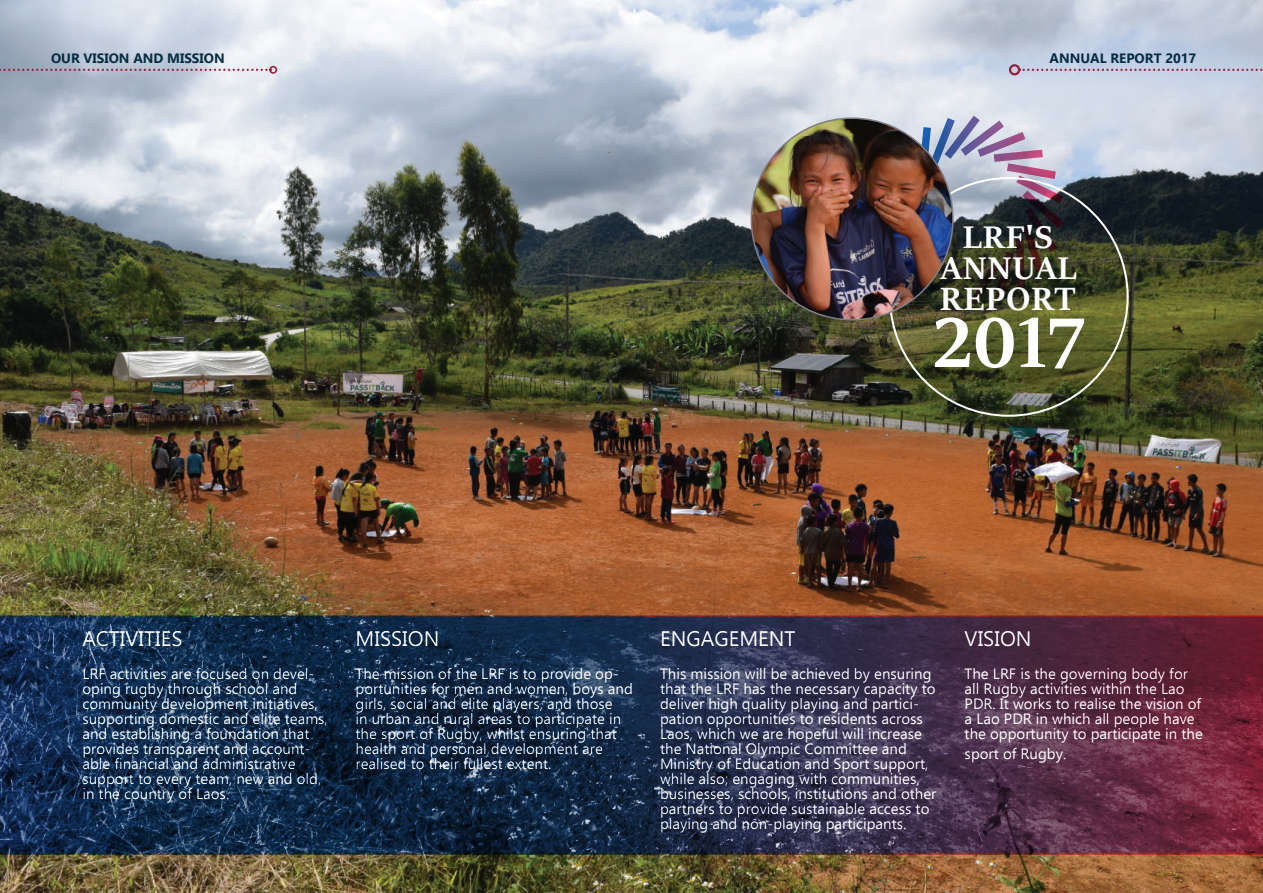
<style>
.page{position:relative;width:1263px;height:893px;background:#fff}
.page>*{position:absolute;margin:0;border:0;box-sizing:border-box;transform-origin:0 0}
.t1{font:700 79.65px "Sitka Banner";color:#fff}
.t2{font:700 36.45px "Sitka Banner";letter-spacing:.045em;color:#fff}
.t3{font:700 35.4px/31.2px "Sitka Banner";letter-spacing:.045em;color:#fff;text-align:center}
.t4{font:21px "Ebrima";color:#fff}
.t5{font:15px/15px "Ebrima";color:#fff}
.t6{font:700 13.5px "Ebrima";color:#042d44}
</style>
<div class="page">
<img style="left:0;top:0;width:1263px;height:893px">
<svg style="left:0;top:615px;width:1263px;height:240px;background:#2c2c48"></svg>
<img style="left:871px;top:113px;width:196px;height:196px">
<img style="left:751px;top:118px;width:202px;height:202px;border-radius:101px">
<svg style="left:0;top:69px;width:269px;height:2px"></svg>
<div style="left:269px;top:66px;width:8px;height:8px;border:2px solid #971f35;border-radius:50%"></div>
<svg style="left:1020px;top:69px;width:243px;height:2px"></svg>
<div style="left:1009px;top:64px;width:11px;height:11px;border:2px solid #971f35;border-radius:50%"></div>
<p class="t6" style="left:51px;top:47px;width:175px">OUR VISION AND MISSION</p>
<p class="t6" style="left:1050px;top:47px;width:148px">ANNUAL REPORT 2017</p>
<h3 class="t3" style="left:941px;top:220px;width:136px">LRF'S<br>ANNUAL</h3>
<h2 class="t2" style="left:940px;top:273px;width:137px">REPORT</h2>
<h1 class="t1" style="left:932px;top:285px;width:152px">2017</h1>
<h3 class="t4" style="left:82px;top:623px;width:102px">ACTIVITIES</h3>
<p class="t5" style="left:82px;top:665px;width:247px">LRF activities are focused on devel&shy;oping rugby through school and community development initiatives, supporting domestic and elite teams, and establishing a foundation that provides transparent and account&shy;able financial and administrative support to every team, new and old, in the country of Laos.</p>
<h3 class="t4" style="left:356px;top:623px;width:85px">MISSION</h3>
<p class="t5" style="left:356px;top:665px;width:279px">The mission of the LRF is to provide op&shy;portunities for men and women, boys and girls, social and elite players, and those<br>in urban and rural areas to participate in the sport of Rugby, whilst ensuring that health and personal development are realised to their fullest extent.</p>
<h3 class="t4" style="left:660px;top:623px;width:137px">ENGAGEMENT</h3>
<p class="t5" style="left:660px;top:665px;width:278px">This mission will be achieved by ensuring that the LRF has the necessary capacity to deliver high quality playing and partici&shy;pation opportunities to residents across Laos, which we are hopeful will increase the National Olympic Committee and Ministry of Education and Sport support, while also; engaging with communities, businesses, schools, institutions and other partners to provide sustainable access to playing and non-playing participants.</p>
<h3 class="t4" style="left:965px;top:623px;width:68px">VISION</h3>
<p class="t5" style="left:965px;top:665px;width:240px">The LRF is the governing body for all Rugby activities within the Lao PDR. It works to realise the vision of a Lao PDR in which all people have the opportunity to participate in the</p>
<p class="t5" style="left:965px;top:745px;width:103px">sport of Rugby.</p>
</div>
